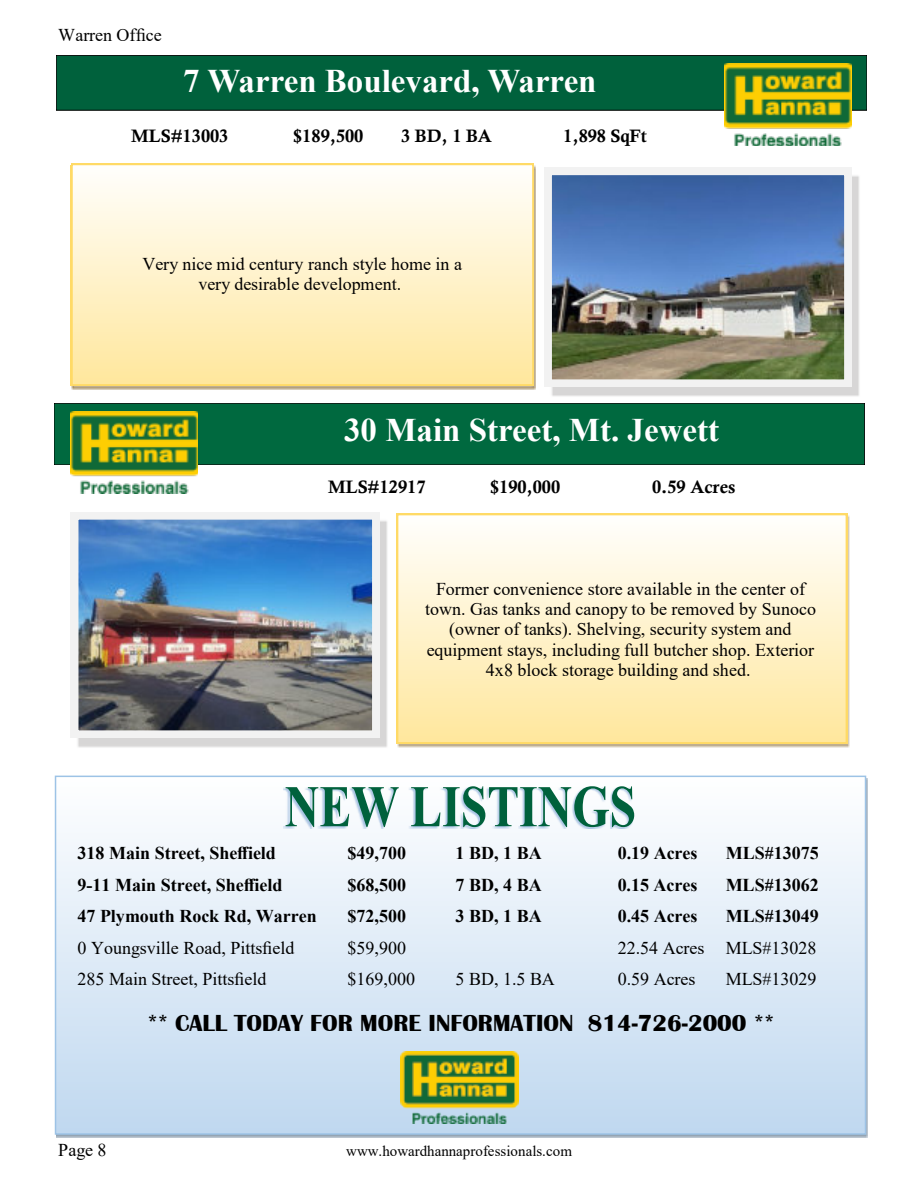
<style>
.page{position:relative;width:918px;height:1188px;background:#fff}
.page>*{position:absolute;margin:0;border:0;box-sizing:border-box;transform-origin:0 0}
.t1{font:700 33px "Times New Roman";color:#fff}
.t2{font:700 24px "Britannic";color:#000}
.t3{font:18px/20.4px "Times New Roman";color:#000;text-align:center}
.t4{font:700 18px "Times New Roman";color:#000}
.t5{font:18px "Calis MT Bol";color:#000}
.t6{font:15px "Times New Roman";color:#000}
</style>
<div class="page">
<svg style="left:397px;top:514px;width:450px;height:230px;background:#fff1c5"></svg>
<div style="left:56px;top:55px;width:811px;height:55px;background:#00613c;border:1px solid #000"></div>
<img style="left:551px;top:175px;width:308px;height:221px">
<img style="left:544px;top:168px;width:308px;height:219px">
<img style="left:77px;top:520px;width:310px;height:228px">
<img style="left:71px;top:512px;width:309px;height:226px">
<div style="left:54px;top:403px;width:811px;height:62px;background:#00693f;border:1px solid #000"></div>
<svg style="left:71px;top:164px;width:463px;height:222px;background:#fff2ca"></svg>
<img style="left:71px;top:411px;width:127px;height:83px">
<img style="left:724px;top:64px;width:128px;height:82px">
<div style="left:56px;top:776px;width:810px;height:358px;background:linear-gradient(to bottom,#feffff,#c0d8ef)"></div>
<div style="left:55px;top:776px;width:811px;height:359px;border:2px solid #9dc3e6"></div>
<img style="left:284px;top:788px;width:349px;height:41px">
<svg style="left:286px;top:787px;width:113px;height:40px"></svg>
<svg style="left:411px;top:786px;width:223px;height:41px"></svg>
<img style="left:401px;top:1051px;width:117px;height:73px">
<p class="t3" style="left:58px;top:27px;width:105px">Warren Office</p>
<h1 class="t1" style="left:183px;top:69px;width:415px">7 Warren Boulevard, Warren</h1>
<p class="t5" style="left:131px;top:129px;width:99px">MLS#13003</p>
<p class="t5" style="left:293px;top:129px;width:72px">$189,500</p>
<p class="t5" style="left:401px;top:129px;width:92px">3 BD, 1 BA</p>
<p class="t5" style="left:563px;top:129px;width:85px">1,898 SqFt</p>
<p class="t3" style="left:142px;top:255px;width:321px">Very nice mid century ranch style home in a very desirable development.</p>
<h1 class="t1" style="left:344px;top:419px;width:377px">30 Main Street, Mt. Jewett</h1>
<p class="t5" style="left:328px;top:480px;width:99px">MLS#12917</p>
<p class="t5" style="left:490px;top:480px;width:72px">$190,000</p>
<p class="t5" style="left:652px;top:480px;width:85px">0.59 Acres</p>
<p class="t3" style="left:425px;top:580px;width:392px">Former convenience store available in the center of town. Gas tanks and canopy to be removed by Sunoco (owner of tanks). Shelving, security system and equipment stays, including full butcher shop. Exterior 4x8 block storage building and shed.</p>
<p class="t4" style="left:78px;top:847px;width:200px">318 Main Street, Sheffield</p>
<p class="t4" style="left:348px;top:847px;width:60px">$49,700</p>
<p class="t4" style="left:456px;top:847px;width:88px">1 BD, 1 BA</p>
<p class="t4" style="left:618px;top:847px;width:81px">0.19 Acres</p>
<p class="t4" style="left:726px;top:847px;width:95px">MLS#13075</p>
<p class="t4" style="left:78px;top:879px;width:206px">9-11 Main Street, Sheffield</p>
<p class="t4" style="left:348px;top:879px;width:60px">$68,500</p>
<p class="t4" style="left:456px;top:879px;width:88px">7 BD, 4 BA</p>
<p class="t4" style="left:618px;top:879px;width:81px">0.15 Acres</p>
<p class="t4" style="left:726px;top:879px;width:95px">MLS#13062</p>
<p class="t4" style="left:78px;top:910px;width:241px">47 Plymouth Rock Rd, Warren</p>
<p class="t4" style="left:348px;top:910px;width:60px">$72,500</p>
<p class="t4" style="left:456px;top:910px;width:88px">3 BD, 1 BA</p>
<p class="t4" style="left:618px;top:910px;width:81px">0.45 Acres</p>
<p class="t4" style="left:726px;top:910px;width:95px">MLS#13049</p>
<p class="t3" style="left:78px;top:939px;width:218px">0 Youngsville Road, Pittsfield</p>
<p class="t3" style="left:348px;top:939px;width:60px">$59,900</p>
<p class="t3" style="left:618px;top:939px;width:200px">22.54 Acres MLS#13028</p>
<p class="t3" style="left:78px;top:971px;width:191px">285 Main Street, Pittsfield</p>
<p class="t3" style="left:348px;top:971px;width:69px">$169,000</p>
<p class="t3" style="left:456px;top:971px;width:101px">5 BD, 1.5 BA</p>
<p class="t3" style="left:618px;top:971px;width:79px">0.59 Acres</p>
<p class="t3" style="left:726px;top:971px;width:92px">MLS#13029</p>
<h2 class="t2" style="left:147px;top:1015px;width:628px">** CALL TODAY FOR MORE INFORMATION 814-726-2000 **</h2>
<p class="t3" style="left:58px;top:1141px;width:50px">Page 8</p>
<p class="t6" style="left:346px;top:1146px;width:227px">www.howardhannaprofessionals.com</p>
</div>
